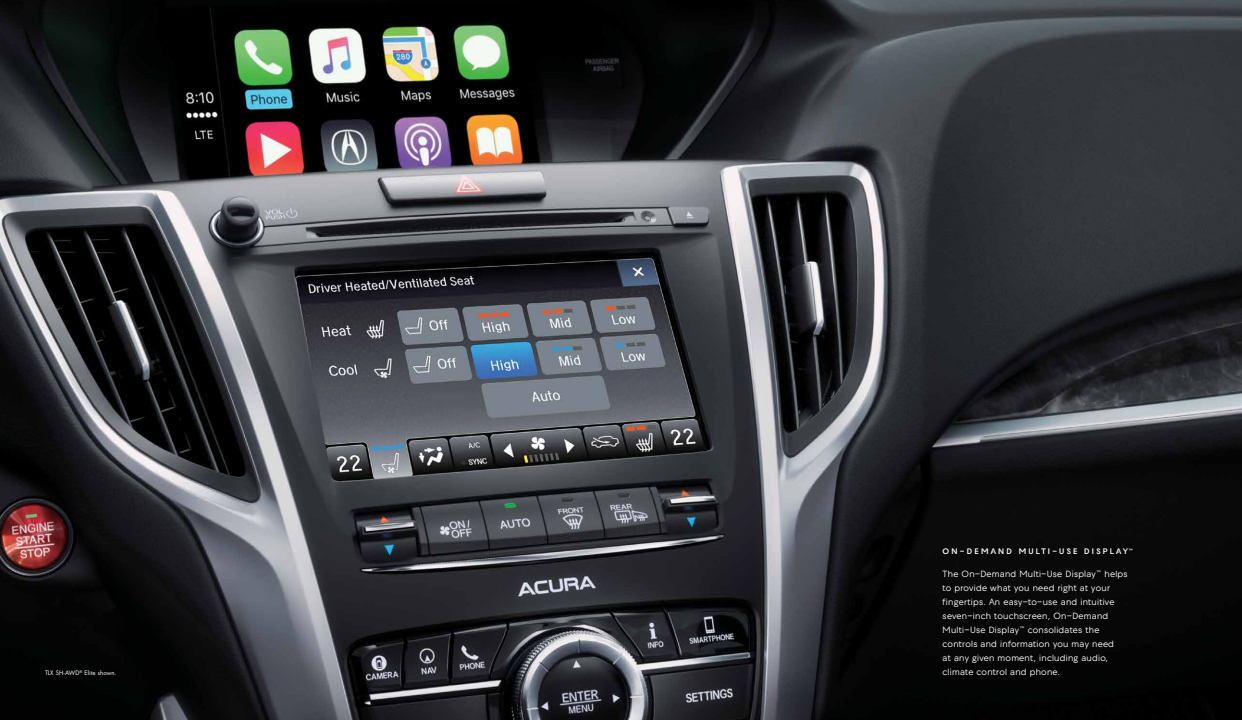
<style>
.page{position:relative;width:1242px;height:720px;background:#fff}
.page>*{position:absolute;margin:0;border:0;box-sizing:border-box;transform-origin:0 0}
.t1{font:9px/14px "Acura Bespoke";letter-spacing:.03em;color:#fff}
.t2{font:700 8px "Acura Bespoke";letter-spacing:.28em;color:#fff}
.t3{font:6px "Futura Std";letter-spacing:.02em;color:#fff}
</style>
<div class="page">
<img style="left:0;top:0;width:1242px;height:720px">
<div style="left:39px;top:664px;width:83px;height:18px;background:#000"></div>
<p class="t2" style="left:943px;top:546px;width:192px">ON-DEMAND MULTI-USE DISPLAY<sup>™</sup></p>
<p class="t1" style="left:943px;top:567px;width:186px">The On-Demand Multi-Use Display<sup>™</sup> helps to provide what you need right at your fingertips. An easy-to-use and intuitive seven-inch touchscreen, On-Demand Multi-Use Display<sup>™</sup> consolidates the controls and information you may need<br>at any given moment, including audio,</p>
<p class="t3" style="left:45px;top:669px;width:73px">TLX SH-AWD<sup>®</sup> Elite shown.</p>
<p class="t1" style="left:943px;top:665px;width:119px">climate control and phone.</p>
</div>
